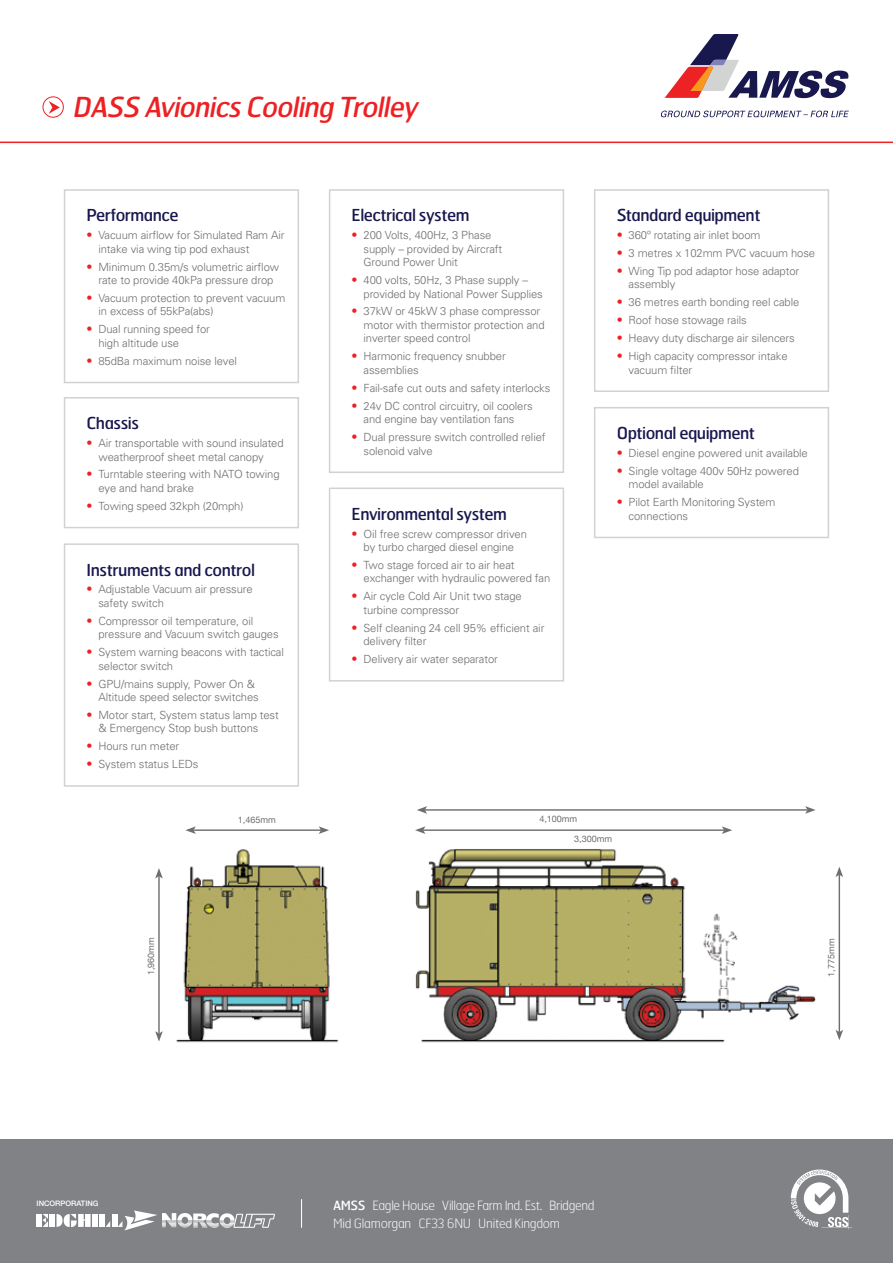
<style>
.page{position:relative;width:893px;height:1263px;background:#fff}
.page>*{position:absolute;margin:0;border:0;box-sizing:border-box;transform-origin:0 0}
.t1{font:italic 27.6px "Hermes";color:#ed2124}
.t2{font:16.5px "Hermes";letter-spacing:-.03em;color:#18174e}
.t3{font:100 12.75px/18px "Hermes";letter-spacing:-.03em;color:#fff}
.t4{font:300 11.25px/13.5px "Univers";letter-spacing:-.01em;color:#6d6e71}
.t5{font:9px "Helvetica Neue";color:#6d6e71}
.t6{font:500 7.5px "Helvetica Neue";color:#fff}
.s1{font-size:12px;color:#ed2124}
.s2{font-weight:400}
</style>
<div class="page">
<div style="left:0;top:1140px;width:893px;height:123px;background:#808285"></div>
<svg style="left:301px;top:1199px;width:1px;height:29px"></svg>
<svg style="left:36px;top:1210px;width:239px;height:21px"></svg>
<svg style="left:49px;top:101px;width:11px;height:13px"></svg>
<div style="left:43px;top:96px;width:21px;height:22px;border:1px solid #ed2124;border-radius:50%"></div>
<hr style="left:0;top:142px;width:893px;height:1px;background:#ed2124">
<svg style="left:665px;top:34px;width:183px;height:64px"></svg>
<svg style="left:661px;top:111px;width:188px;height:6px"></svg>
<svg style="left:791px;top:1169px;width:61px;height:60px"></svg>
<img style="left:162px;top:826px;width:654px;height:217px">
<div style="left:64px;top:397px;width:235px;height:131px;border:2px solid #d2d2d2"></div>
<div style="left:329px;top:189px;width:235px;height:284px;border:2px solid #d2d2d2"></div>
<div style="left:64px;top:543px;width:235px;height:244px;border:2px solid #d2d2d2"></div>
<div style="left:64px;top:189px;width:235px;height:194px;border:2px solid #d2d2d2"></div>
<div style="left:594px;top:189px;width:235px;height:203px;border:2px solid #d2d2d2"></div>
<div style="left:594px;top:407px;width:235px;height:131px;border:2px solid #d2d2d2"></div>
<div style="left:329px;top:488px;width:235px;height:193px;border:2px solid #d2d2d2"></div>
<hr style="left:423px;top:829px;width:301px;height:2px;background:#6d6e71">
<svg style="left:415px;top:826px;width:10px;height:8px"></svg>
<svg style="left:722px;top:826px;width:10px;height:8px"></svg>
<hr style="left:425px;top:809px;width:382px;height:2px;background:#6d6e71">
<svg style="left:417px;top:806px;width:10px;height:8px"></svg>
<svg style="left:805px;top:806px;width:11px;height:8px"></svg>
<hr style="left:193px;top:829px;width:128px;height:2px;background:#6d6e71">
<svg style="left:185px;top:826px;width:11px;height:8px"></svg>
<svg style="left:319px;top:826px;width:10px;height:8px"></svg>
<hr style="left:158px;top:876px;width:2px;height:157px;background:#6d6e71">
<svg style="left:155px;top:868px;width:8px;height:10px"></svg>
<svg style="left:155px;top:1031px;width:8px;height:10px"></svg>
<hr style="left:839px;top:875px;width:1px;height:157px;background:#6d6e71">
<svg style="left:835px;top:867px;width:8px;height:10px"></svg>
<svg style="left:835px;top:1030px;width:8px;height:10px"></svg>
<h1 class="t1" style="left:72px;top:90px;width:353px">DASS AvionicsCooling Trolley</h1>
<h2 class="t2" style="left:87px;top:205px;width:94px">Performance</h2>
<p class="t4" style="left:98px;top:228px;width:188px;text-indent:-12px"><span class="s1">•</span> Vacuum airflow for Simulated Ram Air intake via wing tip pod exhaust</p>
<p class="t4" style="left:87px;top:260px;width:194px;text-align:center"><span class="s1">•</span> Minimum 0.35m/s volumetric airflow rate to provide 40kPa pressure drop</p>
<p class="t4" style="left:98px;top:291px;width:188px;text-indent:-12px"><span class="s1">•</span> Vacuum protection to prevent vacuum in excess of 55kPa(abs)</p>
<p class="t4" style="left:98px;top:323px;width:113px;text-indent:-12px"><span class="s1">•</span> Dual running speed for high altitude use</p>
<p class="t4" style="left:87px;top:354px;width:152px"><span class="s1">•</span> 85dBa maximum noise level</p>
<h2 class="t2" style="left:87px;top:413px;width:54px">Chassis</h2>
<p class="t4" style="left:98px;top:436px;width:187px;text-indent:-12px"><span class="s1">•</span> Air transportable with sound insulated weatherproof sheet metal canopy</p>
<p class="t4" style="left:98px;top:468px;width:183px;text-indent:-12px"><span class="s1">•</span> Turntable steering with NATO towing eye and hand brake</p>
<p class="t4" style="left:87px;top:499px;width:158px"><span class="s1">•</span> Towing speed 32kph (20mph)</p>
<h2 class="t2" style="left:87px;top:559px;width:170px">Instruments and control</h2>
<p class="t4" style="left:98px;top:583px;width:156px;text-indent:-12px"><span class="s1">•</span> Adjustable Vacuum air pressure safety switch</p>
<p class="t4" style="left:98px;top:614px;width:182px;text-indent:-12px"><span class="s1">•</span> Compressor oil temperature, oil pressure and Vacuum switch gauges</p>
<p class="t4" style="left:98px;top:645px;width:187px;text-indent:-12px"><span class="s1">•</span> System warning beacons with tactical selector switch</p>
<p class="t4" style="left:98px;top:677px;width:162px;text-indent:-12px"><span class="s1">•</span> GPU/mains supply, Power On &amp;<br>Altitude speed selector switches</p>
<p class="t4" style="left:98px;top:708px;width:182px;text-indent:-12px"><span class="s1">•</span> Motor start, System status lamp test &amp; Emergency Stop bush buttons</p>
<p class="t4" style="left:87px;top:739px;width:94px"><span class="s1">•</span> Hours run meter</p>
<p class="t4" style="left:87px;top:757px;width:113px"><span class="s1">•</span> System status LEDs</p>
<p class="t5" style="left:238px;top:813px;width:39px">1,465mm</p>
<h2 class="t2" style="left:352px;top:205px;width:119px">Electrical system</h2>
<p class="t4" style="left:363px;top:228px;width:140px;text-indent:-12px"><span class="s1">•</span> 200 Volts, 400Hz, 3 Phase supply – provided by Aircraft<br>Ground Power Unit</p>
<p class="t4" style="left:363px;top:273px;width:181px;text-indent:-12px"><span class="s1">•</span> 400 volts, 50Hz, 3 Phase supply – provided by National Power Supplies</p>
<p class="t4" style="left:363px;top:305px;width:183px;text-indent:-12px"><span class="s1">•</span> 37kW or 45kW 3 phase compressor motor with thermistor protection and inverter speed control</p>
<p class="t4" style="left:363px;top:350px;width:144px;text-indent:-12px"><span class="s1">•</span> Harmonic frequency snubber assemblies</p>
<p class="t4" style="left:352px;top:381px;width:200px"><span class="s1">•</span> Fail-safe cut outs and safety interlocks</p>
<p class="t4" style="left:352px;top:399px;width:183px;text-align:center"><span class="s1">•</span> 24v DC control circuitry, oil coolers and engine bay ventilation fans</p>
<p class="t4" style="left:363px;top:430px;width:184px;text-indent:-12px"><span class="s1">•</span> Dual pressure switch controlled relief solenoid valve</p>
<h2 class="t2" style="left:617px;top:205px;width:145px">Standard equipment</h2>
<p class="t4" style="left:617px;top:228px;width:145px"><span class="s1">•</span> 360º rotating air inlet boom</p>
<p class="t4" style="left:617px;top:246px;width:200px"><span class="s1">•</span> 3 metres x 102mm PVC vacuum hose</p>
<p class="t4" style="left:629px;top:264px;width:172px;text-indent:-12px"><span class="s1">•</span> Wing Tip pod adaptor hose adaptor assembly</p>
<p class="t4" style="left:617px;top:296px;width:184px"><span class="s1">•</span> 36 metres earth bonding reel cable</p>
<p class="t4" style="left:617px;top:313px;width:132px"><span class="s1">•</span> Roof hose stowage rails</p>
<p class="t4" style="left:617px;top:331px;width:180px"><span class="s1">•</span> Heavy duty discharge air silencers</p>
<p class="t4" style="left:629px;top:349px;width:161px;text-indent:-12px"><span class="s1">•</span> High capacity compressor intake vacuum filter</p>
<h2 class="t2" style="left:617px;top:422px;width:140px">Optional equipment</h2>
<p class="t4" style="left:617px;top:446px;width:193px"><span class="s1">•</span> Diesel engine powered unit available</p>
<p class="t4" style="left:629px;top:464px;width:172px;text-indent:-12px"><span class="s1">•</span> Single voltage 400v 50Hz powered model available</p>
<p class="t4" style="left:617px;top:495px;width:160px"><span class="s1">•</span> Pilot Earth Monitoring System</p>
<h2 class="t2" style="left:352px;top:503px;width:157px">Environmental system</h2>
<p class="t4" style="left:629px;top:509px;width:61px">connections</p>
<p class="t4" style="left:352px;top:527px;width:177px;text-align:center"><span class="s1">•</span> Oil free screw compressor driven by turbo charged diesel engine</p>
<p class="t4" style="left:363px;top:558px;width:188px;text-indent:-12px"><span class="s1">•</span> Two stage forced air to air heat exchanger with hydraulic powered fan</p>
<p class="t4" style="left:363px;top:590px;width:160px;text-indent:-12px"><span class="s1">•</span> Air cycle Cold Air Unit two stage turbine compressor</p>
<p class="t4" style="left:363px;top:621px;width:182px;text-indent:-12px"><span class="s1">•</span> Self cleaning 24 cell 95% efficient air delivery filter</p>
<p class="t4" style="left:352px;top:652px;width:148px"><span class="s1">•</span> Delivery air water separator</p>
<p class="t5" style="left:539px;top:812px;width:39px">4,100mm</p>
<p class="t5" style="left:574px;top:833px;width:39px">3,300mm</p>
<p class="t5" style="left:144px;top:975px;width:39px;rotate:-90deg">1,960mm</p>
<p class="t5" style="left:825px;top:977px;width:39px;rotate:-90deg">1,775mm</p>
<p class="t6" style="left:37px;top:1196px;width:64px">INCORPORATING</p>
<p class="t6" style="left:37px;top:1199px;width:64px">INCORPORATING</p>
<p class="t3" style="left:333px;top:1196px;width:263px"><span class="s2">AMSS</span> Eagle House Village Farm Ind. Est. Bridgend<br>Mid Glamorgan CF33 6NU United Kingdom</p>
</div>
